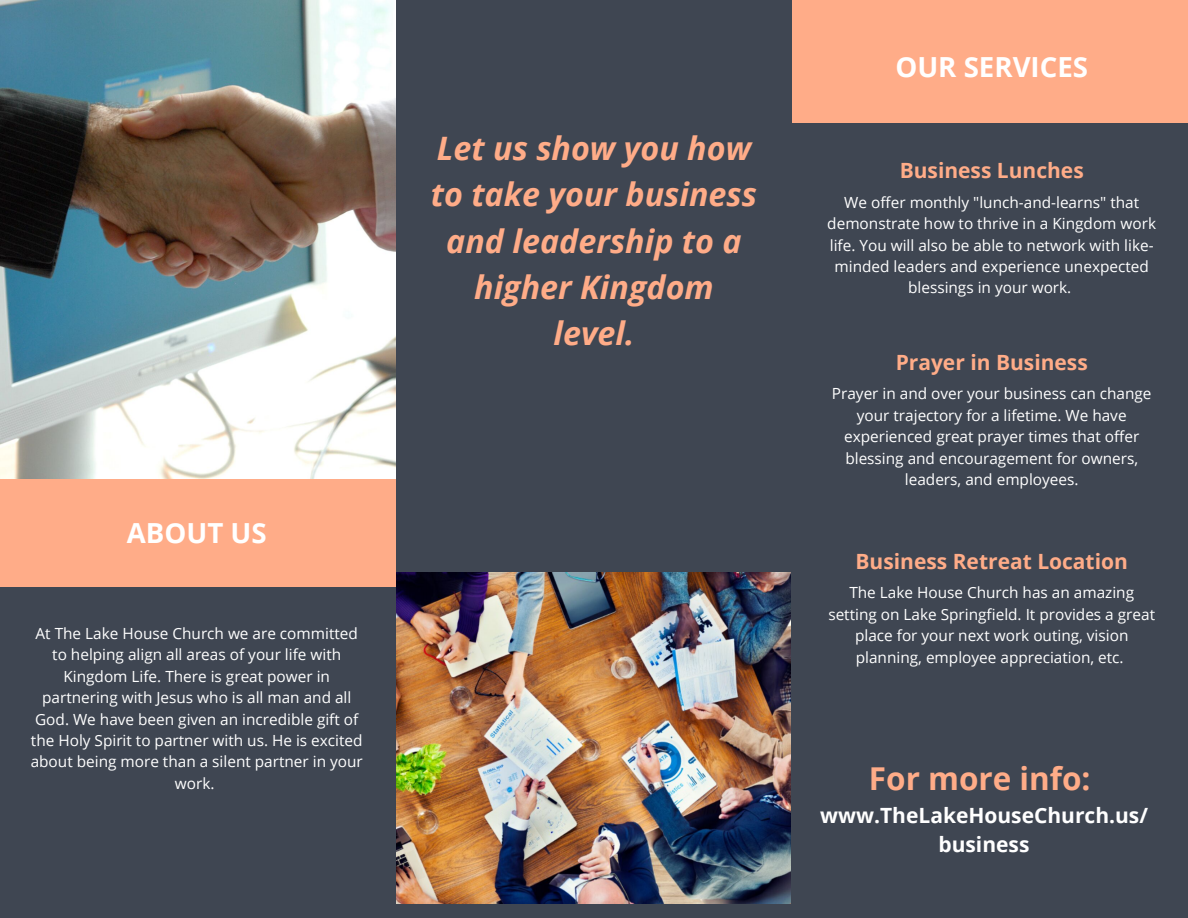
<style>
.page{position:relative;width:1188px;height:918px;background:#3f4652}
.page>*{position:absolute;margin:0;border:0;box-sizing:border-box;transform-origin:0 0}
.t1{font:italic 700 32.25px/46.2px "Open Sans";color:#ffac88;text-align:center}
.t2{font:700 31.5px "Open Sans";color:#ffac88}
.t3{font:700 27.6px "Open Sans";color:#fff}
.t4{font:700 21px "Open Sans";color:#ffac88}
.t5{font:700 21px/29.2px "Open Sans";color:#fff;text-align:center}
.t6{font:15.3px/21.3px "Open Sans";color:#fff;text-align:center}
</style>
<div class="page">
<div style="left:0;top:478px;width:396px;height:109px;background:#ffac88"></div>
<div style="left:792px;top:0;width:396px;height:123px;background:#ffac88"></div>
<img style="left:396px;top:573px;width:394px;height:331px">
<img style="left:0;top:0;width:396px;height:478px">
<h3 class="t3" style="left:127px;top:514px;width:141px">ABOUT US</h3>
<p class="t6" style="left:31px;top:622px;width:334px">At The Lake House Church we are committed to helping align all areas of your life with Kingdom Life. There is great power in partnering with Jesus who is all man and all God. We have been given an incredible gift of the Holy Spirit to partner with us. He is excited about being more than a silent partner in your work.</p>
<h1 class="t1" style="left:431px;top:125px;width:328px">Let us show you how to take your business and leadership to a higher Kingdom level.</h1>
<h3 class="t3" style="left:895px;top:48px;width:194px">OUR SERVICES</h3>
<h3 class="t4" style="left:900px;top:156px;width:186px">Business Lunches</h3>
<p class="t6" style="left:827px;top:191px;width:330px">We offer monthly "lunch-and-learns" that demonstrate how to thrive in a Kingdom work life. You will also be able to network with like&shy;minded leaders and experience unexpected blessings in your work.</p>
<h3 class="t4" style="left:896px;top:347px;width:194px">Prayer in Business</h3>
<p class="t6" style="left:832px;top:383px;width:321px">Prayer in and over your business can change your trajectory for a lifetime. We have experienced great prayer times that offer blessing and encouragement for owners, leaders, and employees.</p>
<h3 class="t4" style="left:856px;top:546px;width:274px">Business Retreat Location</h3>
<p class="t6" style="left:828px;top:582px;width:328px">The Lake House Church has an amazing setting on Lake Springfield. It provides a great place for your next work outing, vision planning, employee appreciation, etc.</p>
<h2 class="t2" style="left:869px;top:756px;width:223px">For more info:</h2>
<h3 class="t5" style="left:820px;top:800px;width:329px">www.TheLakeHouseChurch.us/ business</h3>
</div>
